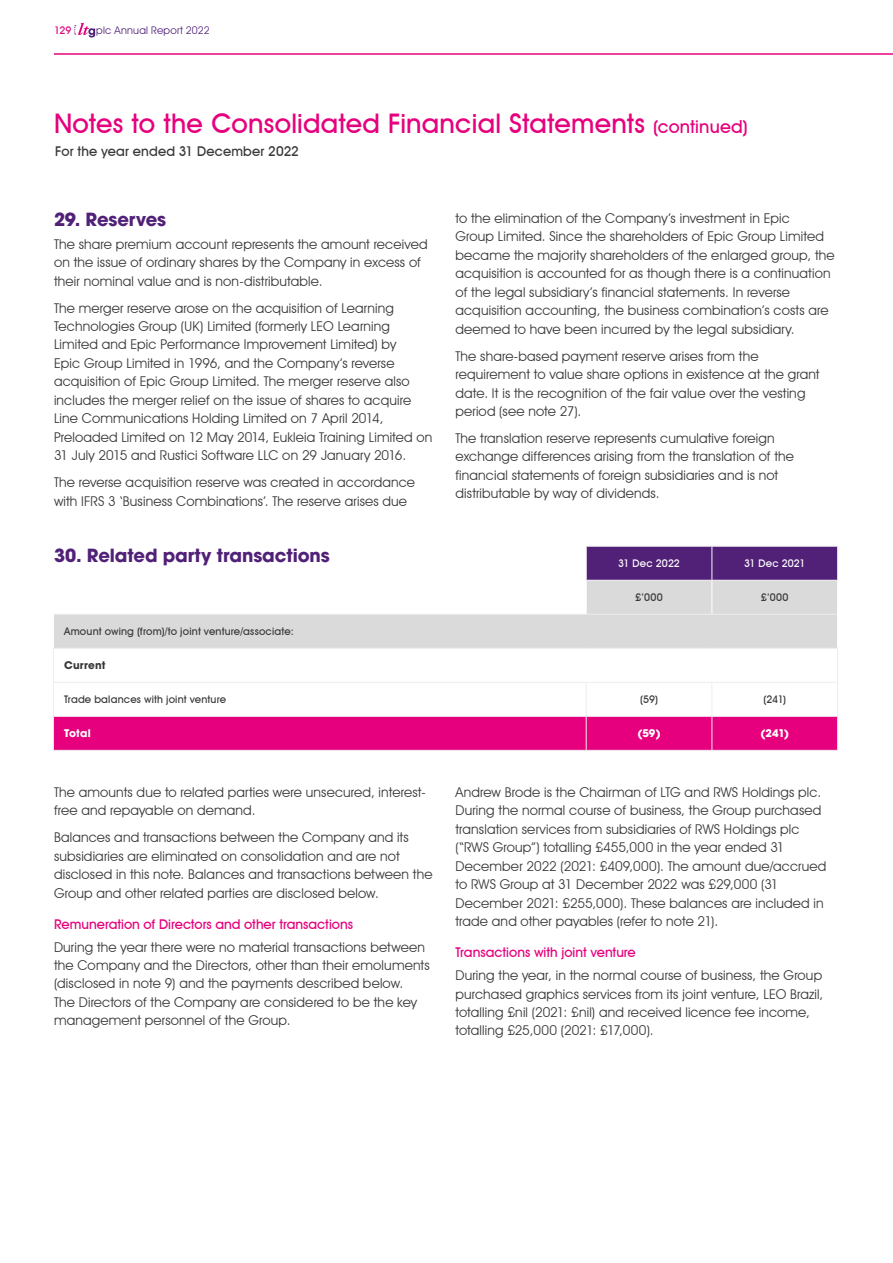
<style>
.page{position:relative;width:893px;height:1263px;background:#fff}
.page>*{position:absolute;margin:0;border:0;box-sizing:border-box;transform-origin:0 0}
.t1{font:500 27px "Avant Garde IT Cby BT";letter-spacing:.005em;color:#e6007d}
.t2{font:700 18px "ITC Avant Garde Pro";letter-spacing:-.005em;color:#512178}
.t3{font:13.5px/18.5px "Avant Garde IT Cby BT";letter-spacing:.01em;color:#38383a}
.t4{font:500 13.5px "Avant Garde IT Cby BT";color:#e6007d}
.t5{font:500 13.5px "Avant Garde IT Cby BT";letter-spacing:.01em;color:#38383a}
.t6{font:500 10.5px "Avant Garde IT Cby BT";letter-spacing:.02em;color:#38383a}
.t7{font:10.5px "Avant Garde IT Cby BT";letter-spacing:.02em;color:#512178}
.t8{font:500 10.5px "Avant Garde IT Cby BT";letter-spacing:.01em;color:#fff}
.t9{font:700 10.5px "ITC Avant Garde Pro";letter-spacing:.015em;color:#fff}
.t10{font:700 10.5px "ITC Avant Garde Pro";letter-spacing:.025em;color:#38383a}
.t11{font:500 10.5px "Avant Garde IT Cby BT";color:#e6007d}
.s1{font-size:18px}
</style>
<div class="page">
<hr style="left:54px;top:53px;width:839px;height:2px;background:#e6007d">
<svg style="left:74px;top:23px;width:21px;height:15px"></svg>
<div style="left:587px;top:547px;width:250px;height:33px;background:#512178"></div>
<svg style="left:54px;top:581px;width:783px;height:67px;fill:#dadada"></svg>
<div style="left:54px;top:717px;width:783px;height:33px;background:#e6007d"></div>
<hr style="left:837px;top:547px;width:1px;height:33px;background:#ededed">
<hr style="left:711px;top:581px;width:1px;height:33px;background:#fff">
<hr style="left:586px;top:683px;width:1px;height:33px;background:#ededed">
<hr style="left:711px;top:683px;width:1px;height:33px;background:#ededed">
<hr style="left:837px;top:683px;width:1px;height:33px;background:#ededed">
<hr style="left:53px;top:683px;width:1px;height:33px;background:#ededed">
<hr style="left:586px;top:546px;width:126px;height:1px;background:#ededed">
<hr style="left:712px;top:546px;width:126px;height:1px;background:#ededed">
<hr style="left:711px;top:547px;width:1px;height:33px;background:#f6f6f6">
<hr style="left:586px;top:580px;width:126px;height:1px;background:#ededed">
<hr style="left:712px;top:580px;width:126px;height:1px;background:#ededed">
<hr style="left:586px;top:581px;width:1px;height:33px;background:#fff">
<hr style="left:586px;top:547px;width:1px;height:33px;background:#f6f6f6">
<hr style="left:586px;top:717px;width:1px;height:33px;background:#ededed">
<hr style="left:711px;top:717px;width:1px;height:33px;background:#ededed">
<hr style="left:837px;top:717px;width:1px;height:33px;background:#ededed">
<hr style="left:53px;top:716px;width:533px;height:1px;background:#ededed">
<hr style="left:53px;top:717px;width:1px;height:33px;background:#ededed">
<hr style="left:586px;top:716px;width:126px;height:1px;background:#ededed">
<hr style="left:712px;top:716px;width:126px;height:1px;background:#ededed">
<hr style="left:53px;top:750px;width:533px;height:1px;background:#ededed">
<hr style="left:586px;top:750px;width:126px;height:1px;background:#ededed">
<hr style="left:712px;top:750px;width:126px;height:1px;background:#ededed">
<hr style="left:54px;top:614px;width:532px;height:1px;background:#ededed">
<hr style="left:586px;top:614px;width:126px;height:1px;background:#ededed">
<hr style="left:712px;top:614px;width:125px;height:1px;background:#ededed">
<hr style="left:53px;top:648px;width:533px;height:1px;background:#ededed">
<hr style="left:53px;top:649px;width:1px;height:33px;background:#ededed">
<hr style="left:586px;top:648px;width:126px;height:1px;background:#ededed">
<hr style="left:712px;top:648px;width:126px;height:1px;background:#ededed">
<hr style="left:837px;top:649px;width:1px;height:33px;background:#ededed">
<hr style="left:53px;top:682px;width:533px;height:1px;background:#ededed">
<hr style="left:586px;top:682px;width:126px;height:1px;background:#ededed">
<hr style="left:712px;top:682px;width:126px;height:1px;background:#ededed">
<p class="t11" style="left:54px;top:24px;width:19px">129</p>
<p class="t7" style="left:96px;top:24px;width:115px">plc Annual Report 2022</p>
<h1 class="t1" style="left:54px;top:107px;width:695px">Notes to the Consolidated Financial Statements <span class="s1">(continued)</span></h1>
<p class="t5" style="left:55px;top:143px;width:245px">For the year ended 31 December 2022</p>
<h2 class="t2" style="left:54px;top:207px;width:114px">29. Reserves</h2>
<p class="t3" style="left:54px;top:234px;width:375px">The share premium account represents the amount received on the issue of ordinary shares by the Company in excess of their nominal value and is non-distributable.</p>
<p class="t3" style="left:54px;top:298px;width:380px">The merger reserve arose on the acquisition of Learning Technologies Group (UK) Limited (formerly LEO Learning Limited and Epic Performance Improvement Limited) by<br>Epic Group Limited in 1996, and the Company’s reverse acquisition of Epic Group Limited. The merger reserve also includes the merger relief on the issue of shares to acquire Line Communications Holding Limited on 7 April 2014, Preloaded Limited on 12 May 2014, Eukleia Training Limited on 31 July 2015 and Rustici Software LLC on 29 January 2016.</p>
<p class="t3" style="left:54px;top:473px;width:363px">The reverse acquisition reserve was created in accordance with IFRS 3 ‘Business Combinations’. The reserve arises due</p>
<h2 class="t2" style="left:54px;top:543px;width:277px">30. Related party transactions</h2>
<p class="t3" style="left:455px;top:209px;width:381px">to the elimination of the Company’s investment in Epic<br>Group Limited. Since the shareholders of Epic Group Limited became the majority shareholders of the enlarged group, the acquisition is accounted for as though there is a continuation of the legal subsidiary’s financial statements. In reverse acquisition accounting, the business combination’s costs are deemed to have been incurred by the legal subsidiary.</p>
<p class="t3" style="left:455px;top:347px;width:366px">The share-based payment reserve arises from the requirement to value share options in existence at the grant date. It is the recognition of the fair value over the vesting period (see note 27).</p>
<p class="t3" style="left:455px;top:429px;width:340px">The translation reserve represents cumulative foreign exchange differences arising from the translation of the financial statements of foreign subsidiaries and is not distributable by way of dividends.</p>
<p class="t8" style="left:618px;top:557px;width:63px">31 Dec 2022</p>
<p class="t8" style="left:744px;top:557px;width:63px">31 Dec 2021</p>
<p class="t6" style="left:635px;top:591px;width:29px">£’000</p>
<p class="t6" style="left:761px;top:591px;width:29px">£’000</p>
<p class="t6" style="left:64px;top:625px;width:231px">Amount owing (from)/to joint venture/associate:</p>
<p class="t10" style="left:64px;top:658px;width:43px">Current</p>
<p class="t6" style="left:64px;top:693px;width:164px">Trade balances with joint venture</p>
<p class="t6" style="left:640px;top:693px;width:19px">(59)</p>
<p class="t6" style="left:763px;top:693px;width:24px">(241)</p>
<p class="t9" style="left:64px;top:726px;width:28px">Total</p>
<p class="t9" style="left:637px;top:726px;width:25px">(59)</p>
<p class="t9" style="left:760px;top:726px;width:30px">(241)</p>
<p class="t3" style="left:54px;top:783px;width:373px">The amounts due to related parties were unsecured, interest&shy;free and repayable on demand.</p>
<p class="t3" style="left:54px;top:828px;width:380px">Balances and transactions between the Company and its subsidiaries are eliminated on consolidation and are not disclosed in this note. Balances and transactions between the Group and other related parties are disclosed below.</p>
<p class="t4" style="left:54px;top:916px;width:301px">Remuneration of Directors and other transactions</p>
<p class="t3" style="left:54px;top:937px;width:377px">During the year there were no material transactions between the Company and the Directors, other than their emoluments (disclosed in note 9) and the payments described below.<br>The Directors of the Company are considered to be the key management personnel of the Group.</p>
<p class="t3" style="left:455px;top:783px;width:372px">Andrew Brode is the Chairman of LTG and RWS Holdings plc.<br>During the normal course of business, the Group purchased translation services from subsidiaries of RWS Holdings plc (“RWS Group”) totalling £455,000 in the year ended 31<br>December 2022 (2021: £409,000). The amount due/accrued to RWS Group at 31 December 2022 was £29,000 (31<br>December 2021: £255,000). These balances are included in trade and other payables (refer to note 21).</p>
<p class="t4" style="left:455px;top:944px;width:182px">Transactions with joint venture</p>
<p class="t3" style="left:455px;top:966px;width:369px">During the year, in the normal course of business, the Group purchased graphics services from its joint venture, LEO Brazil, totalling £nil (2021: £nil) and received licence fee income, totalling £25,000 (2021: £17,000).</p>
</div>
